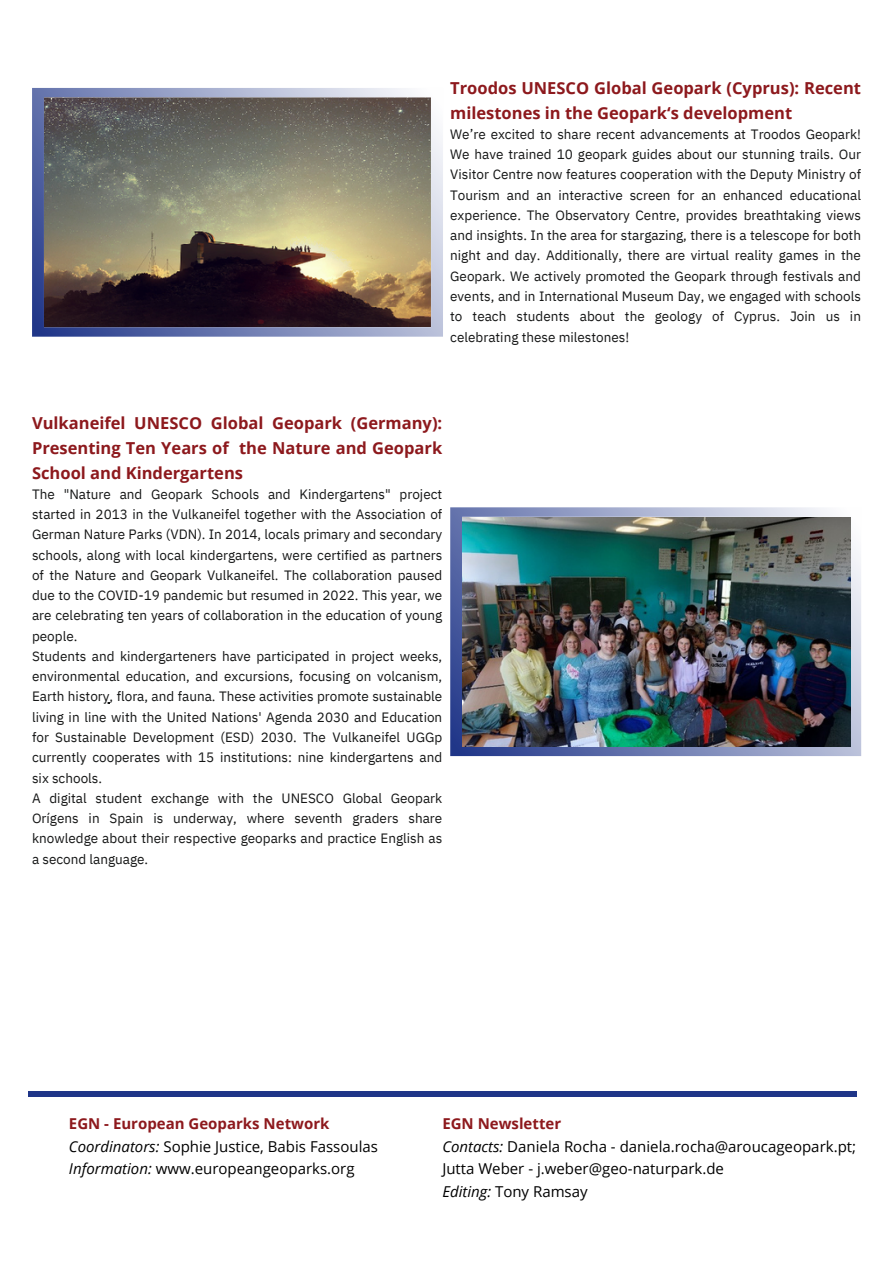
<style>
.page{position:relative;width:894px;height:1264px;background:#fff}
.page>*{position:absolute;margin:0;border:0;box-sizing:border-box;transform-origin:0 0}
.t1{font:700 16.5px/24.8px "Open Sans";color:#8d191d}
.t2{font:15px/22.5px "Open Sans";color:#000}
.t3{font:13.5px/20.2px "IBM Plex Sans";color:#151616;text-align:justify}
.s1{font-weight:700;color:#8d191d}
.s2{font-style:italic}
</style>
<div class="page">
<svg style="left:32px;top:88px;width:411px;height:249px;background:#909ac2"></svg>
<img style="left:44px;top:97px;width:386px;height:230px">
<svg style="left:450px;top:507px;width:410px;height:249px;background:#8a96be"></svg>
<img style="left:462px;top:517px;width:388px;height:229px">
<div style="left:28px;top:1090px;width:828px;height:6px;background:#1f3588"></div>
<p class="t1" style="left:450px;top:75px;width:412px">Troodos UNESCO Global Geopark (Cyprus): Recent milestones in the Geopark‘s development</p>
<p class="t3" style="left:450px;top:124px;width:412px">We’re excited to share recent advancements at Troodos Geopark!<br>We have trained 10 geopark guides about our stunning trails. Our Visitor Centre now features cooperation with the Deputy Ministry of Tourism and an interactive screen for an enhanced educational experience. The Observatory Centre, provides breathtaking views and insights. In the area for stargazing, there is a telescope for both night and day. Additionally, there are virtual reality games in the Geopark. We actively promoted the Geopark through festivals and events, and in International Museum Day, we engaged with schools to teach students about the geology of Cyprus. Join us in celebrating these milestones!</p>
<p class="t1" style="left:32px;top:410px;width:411px;text-align:justify">Vulkaneifel UNESCO Global Geopark (Germany):<br>Presenting Ten Years of the Nature and Geopark School and Kindergartens</p>
<p class="t3" style="left:32px;top:483px;width:411px">The "Nature and Geopark Schools and Kindergartens" project started in 2013 in the Vulkaneifel together with the Association of German Nature Parks (VDN). In 2014, locals primary and secondary schools, along with local kindergartens, were certified as partners of the Nature and Geopark Vulkaneifel. The collaboration paused due to the COVID-19 pandemic but resumed in 2022. This year, we are celebrating ten years of collaboration in the education of young people.</p>
<p class="t3" style="left:32px;top:645px;width:411px">Students and kindergarteners have participated in project weeks, environmental education, and excursions, focusing on volcanism, Earth history, flora, and fauna. These activities promote sustainable</p>
<p class="t3" style="left:32px;top:706px;width:411px;text-align:left">living in line with the United Nations' Agenda 2030 and Education for Sustainable Development (ESD) 2030. The Vulkaneifel UGGp currently cooperates with 15 institutions: nine kindergartens and six schools.<br>A digital student exchange with the UNESCO Global Geopark Orígens in Spain is underway, where seventh graders share knowledge about their respective geoparks and practice English as</p>
<p class="t3" style="left:32px;top:848px;width:118px">a second language.</p>
<p class="t2" style="left:69px;top:1112px;width:310px"><span class="s1">EGN - European Geoparks Network<br></span><span class="s2">Coordinators:</span> Sophie Justice, Babis Fassoulas<br><span class="s2">Information:</span> www.europeangeoparks.org</p>
<h1 class="t2" style="left:442px;top:1112px;width:415px"><span class="s1">EGN Newsletter<br></span><span class="s2">Contacts:</span> Daniela Rocha - daniela.rocha@aroucageopark.pt; Jutta Weber - j.weber@geo-naturpark.de<br><span class="s2">Editing:</span> Tony Ramsay</h1>
</div>
